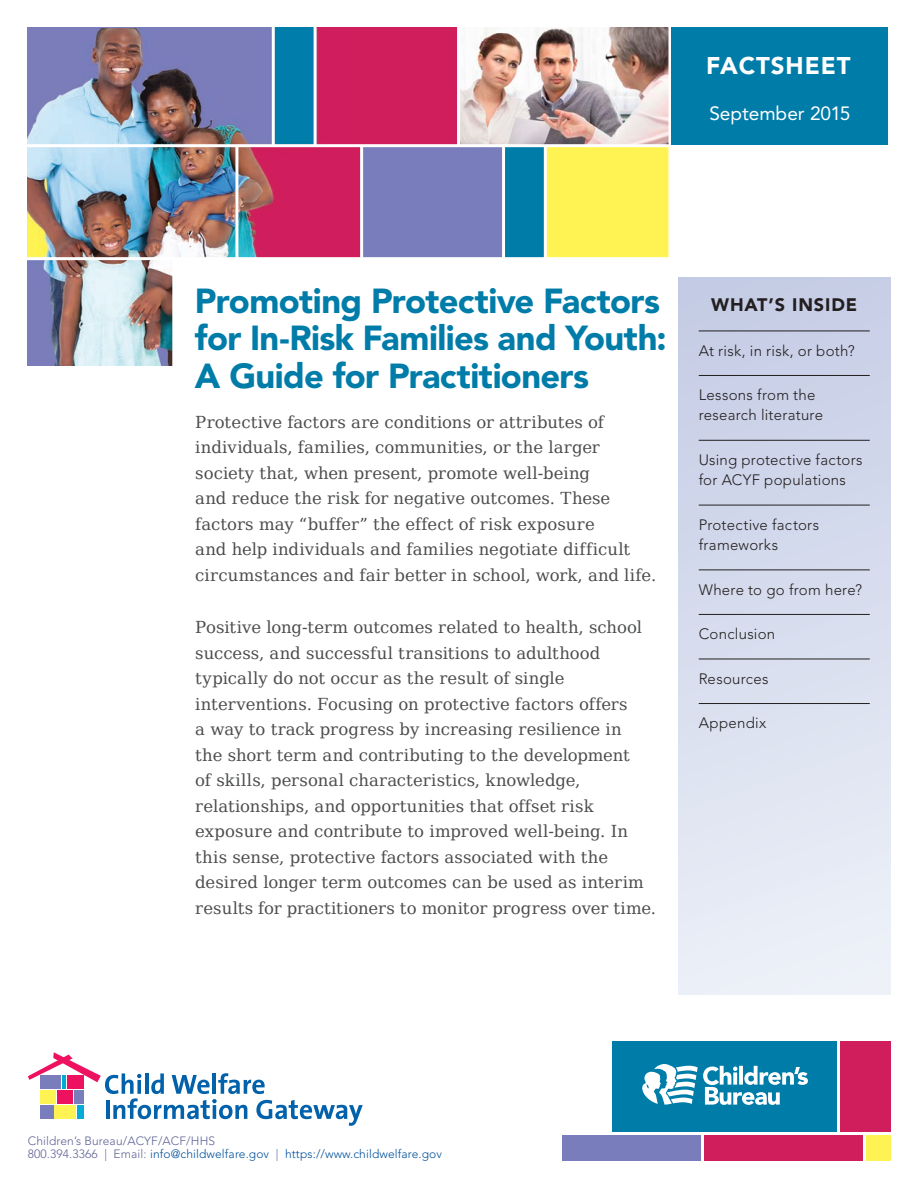
<style>
.page{position:relative;width:918px;height:1188px;background:#fff}
.page>*{position:absolute;margin:0;border:0;box-sizing:border-box;transform-origin:0 0}
.t1{font:900 34.5px/37.5px "Avenir";letter-spacing:-.02em;color:#007ca9}
.t2{font:900 24px "Avenir";letter-spacing:.04em;color:#fff}
.t3{font:19.05px "Avenir";color:#fff}
.t4{font:900 18px "Avenir";letter-spacing:.05em;color:#231f20}
.t5{font:16.5px/25.5px "DejaVu Serif";color:#4b4c4d}
.t6{font:300 15px/20.2px "Avenir";letter-spacing:.015em;color:#231f20}
.t7{font:300 12px/13.5px "Avenir";letter-spacing:.01em;color:#606497}
.s1{color:#01519b}
</style>
<div class="page">
<svg style="left:28px;top:1052px;width:335px;height:74px"></svg>
<div style="left:612px;top:1041px;width:225px;height:91px;background:#007ca9"></div>
<svg style="left:642px;top:1064px;width:166px;height:41px"></svg>
<div style="left:562px;top:1135px;width:139px;height:26px;background:#7a7dbc"></div>
<div style="left:704px;top:1135px;width:160px;height:26px;background:#d01d5c"></div>
<div style="left:866px;top:1135px;width:25px;height:26px;background:#fff353"></div>
<div style="left:840px;top:1041px;width:51px;height:91px;background:#d01d5c"></div>
<img style="left:27px;top:27px;width:864px;height:346px">
<div style="left:672px;top:27px;width:216px;height:117px;background:#007ca9"></div>
<div style="left:173px;top:258px;width:494px;height:115px;background:#fff"></div>
<hr style="left:863px;top:1134px;width:3px;height:27px;background:#fff">
<div style="left:678px;top:277px;width:212px;height:717px;background:linear-gradient(to bottom,#c4cbe4,#edf0f8)"></div>
<hr style="left:699px;top:331px;width:171px;height:1px;background:#231f20">
<hr style="left:699px;top:375px;width:171px;height:1px;background:#231f20">
<hr style="left:699px;top:440px;width:171px;height:1px;background:#231f20">
<hr style="left:699px;top:505px;width:171px;height:1px;background:#231f20">
<hr style="left:699px;top:570px;width:171px;height:1px;background:#231f20">
<hr style="left:699px;top:614px;width:171px;height:1px;background:#231f20">
<hr style="left:699px;top:659px;width:171px;height:1px;background:#231f20">
<hr style="left:699px;top:703px;width:171px;height:1px;background:#231f20">
<p class="t2" style="left:706px;top:52px;width:146px">FACTSHEET</p>
<p class="t3" style="left:709px;top:102px;width:143px">September 2015</p>
<h1 class="t1" style="left:195px;top:282px;width:473px">Promoting Protective Factors for In-Risk Families and Youth:<br>A Guide for Practitioners</h1>
<p class="t4" style="left:711px;top:294px;width:148px">WHAT’S INSIDE</p>
<p class="t6" style="left:699px;top:340px;width:158px">At risk, in risk, or both?</p>
<p class="t6" style="left:699px;top:385px;width:126px">Lessons from the research literature</p>
<p class="t6" style="left:699px;top:450px;width:165px">Using protective factors for ACYF populations</p>
<p class="t6" style="left:699px;top:515px;width:122px">Protective factors frameworks</p>
<p class="t6" style="left:699px;top:579px;width:165px">Where to go from here?</p>
<p class="t6" style="left:699px;top:624px;width:78px">Conclusion</p>
<p class="t6" style="left:699px;top:668px;width:71px">Resources</p>
<p class="t6" style="left:699px;top:713px;width:69px">Appendix</p>
<p class="t5" style="left:195px;top:408px;width:463px">Protective factors are conditions or attributes of individuals, families, communities, or the larger society that, when present, promote well-being<br>and reduce the risk for negative outcomes. These factors may “buffer” the effect of risk exposure<br>and help individuals and families negotiate difficult circumstances and fair better in school, work, and life.</p>
<p class="t5" style="left:195px;top:613px;width:462px">Positive long-term outcomes related to health, school success, and successful transitions to adulthood typically do not occur as the result of single interventions. Focusing on protective factors offers<br>a way to track progress by increasing resilience in<br>the short term and contributing to the development<br>of skills, personal characteristics, knowledge, relationships, and opportunities that offset risk exposure and contribute to improved well-being. In this sense, protective factors associated with the desired longer term outcomes can be used as interim results for practitioners to monitor progress over time.</p>
<p class="t7" style="left:28px;top:1134px;width:416px">Children’s Bureau/ACYF/ACF/HHS<br>800.394.3366 | Email: <span class="s1">info@childwelfare.gov</span> | <span class="s1">https://www.childwelfare.gov</span></p>
</div>
